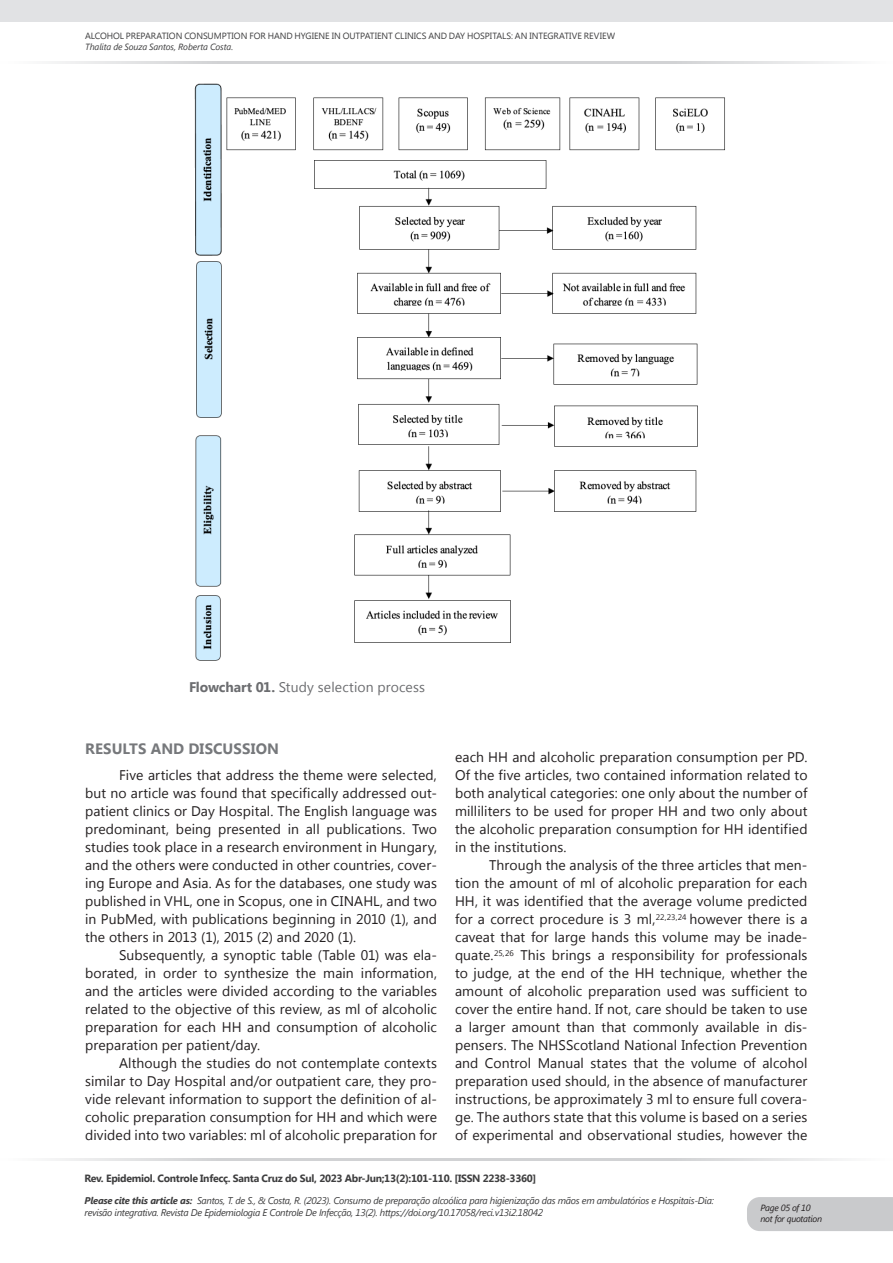
<style>
.page{position:relative;width:893px;height:1263px;background:#fff}
.page>*{position:absolute;margin:0;border:0;box-sizing:border-box;transform-origin:0 0}
.SESSAO{font:700 15px "Segoe UI";letter-spacing:.005em;color:#76787b}
.texto_ok{font:13.95px/18px "Segoe UI";letter-spacing:.005em;color:#231f20;text-align:justify}
.TABELA{font:13.95px "Segoe UI";letter-spacing:.01em;color:#6c6d70}
.t1{font:700 10.5px "Segoe UI";letter-spacing:-.03em;color:#3e3e3f}
.t2{font:italic 9.75px/11.7px "Segoe UI";letter-spacing:-.03em;color:#3e3e3f}
.t3{font:9px "Segoe UI";letter-spacing:-.01em;color:#3e3e3f}
.t4{font:italic 9px "Segoe UI";letter-spacing:-.015em;color:#3e3e3f}
.t5{font:italic 9px "Segoe UI";letter-spacing:-.03em;color:#231f20}
.s1{font-weight:700}
</style>
<div class="page">
<hr style="left:0;top:61px;width:447px;height:3px;background:#d1d2d4">
<hr style="left:446px;top:61px;width:447px;height:3px;background:#d1d2d4">
<div style="left:0;top:0;width:893px;height:21px;background:#e1e2e4"></div>
<div style="left:747px;top:1197px;width:146px;height:34px;background:#c9cacc"></div>
<hr style="left:0;top:1158px;width:446px;height:3px;background:#d1d2d4">
<hr style="left:446px;top:1158px;width:446px;height:3px;background:#d1d2d4">
<img style="left:194px;top:83px;width:531px;height:578px">
<p class="t3" style="left:85px;top:29px;width:532px">ALCOHOL PREPARATION CONSUMPTION FOR HAND HYGIENE IN OUTPATIENT CLINICS AND DAY HOSPITALS: AN INTEGRATIVE REVIEW</p>
<p class="t4" style="left:85px;top:40px;width:150px">Thalita de Souza Santos, Roberta Costa.</p>
<p class="TABELA" style="left:189px;top:677px;width:238px"><span class="s1">Flowchart 01.</span> Study selection process</p>
<p class="SESSAO" style="left:85px;top:737px;width:195px">RESULTS AND DISCUSSION</p>
<p class="texto_ok" style="left:85px;top:765px;width:353px;text-indent:34px">Five articles that address the theme were selected, but no article was found that specifically addressed out&shy;patient clinics or Day Hospital. The English language was predominant, being presented in all publications. Two studies took place in a research environment in Hungary, and the others were conducted in other countries, cover&shy;ing Europe and Asia. As for the databases, one study was published in VHL, one in Scopus, one in CINAHL, and two in PubMed, with publications beginning in 2010 (1), and the others in 2013 (1), 2015 (2) and 2020 (1).</p>
<p class="texto_ok" style="left:85px;top:945px;width:353px;text-indent:34px">Subsequently, a synoptic table (Table 01) was ela&shy;borated, in order to synthesize the main information, and the articles were divided according to the variables related to the objective of this review, as ml of alcoholic preparation for each HH and consumption of alcoholic preparation per patient/day.</p>
<p class="texto_ok" style="left:85px;top:1053px;width:353px;text-indent:34px">Although the studies do not contemplate contexts similar to Day Hospital and/or outpatient care, they pro&shy;vide relevant information to support the definition of al&shy;coholic preparation consumption for HH and which were divided into two variables: ml of alcoholic preparation for</p>
<p class="texto_ok" style="left:455px;top:748px;width:354px">each HH and alcoholic preparation consumption per PD.<br>Of the five articles, two contained information related to both analytical categories: one only about the number of milliliters to be used for proper HH and two only about the alcoholic preparation consumption for HH identified in the institutions.</p>
<p class="texto_ok" style="left:455px;top:856px;width:354px;text-indent:34px">Through the analysis of the three articles that men&shy;tion the amount of ml of alcoholic preparation for each HH, it was identified that the average volume predicted for a correct procedure is 3 ml,<sup>22,23,24</sup> however there is a caveat that for large hands this volume may be inade&shy;quate.<sup>25,26</sup> This brings a responsibility for professionals to judge, at the end of the HH technique, whether the amount of alcoholic preparation used was sufficient to cover the entire hand. If not, care should be taken to use a larger amount than that commonly available in dis&shy;pensers. The NHSScotland National Infection Prevention and Control Manual states that the volume of alcohol preparation used should, in the absence of manufacturer instructions, be approximately 3 ml to ensure full covera&shy;ge. The authors state that this volume is based on a series of experimental and observational studies, however the</p>
<p class="t1" style="left:85px;top:1170px;width:453px">Rev. Epidemiol. Controle Infecç. Santa Cruz do Sul, 2023 Abr-Jun;13(2):101-110. [ISSN 2238-3360]</p>
<p class="t2" style="left:85px;top:1194px;width:631px"><span class="s1">Please cite this article as:</span> Santos, T. de S., &amp; Costa, R. (2023). Consumo de preparação alcoólica para higienização das mãos em ambulatórios e Hospitais-Dia: revisão integrativa. Revista De Epidemiologia E Controle De Infecção, 13(2). https://doi.org/10.17058/reci.v13i2.18042</p>
<p class="t5" style="left:760px;top:1201px;width:52px">Page 05 of 10</p>
<p class="t5" style="left:760px;top:1212px;width:63px">not for quotation</p>
</div>
